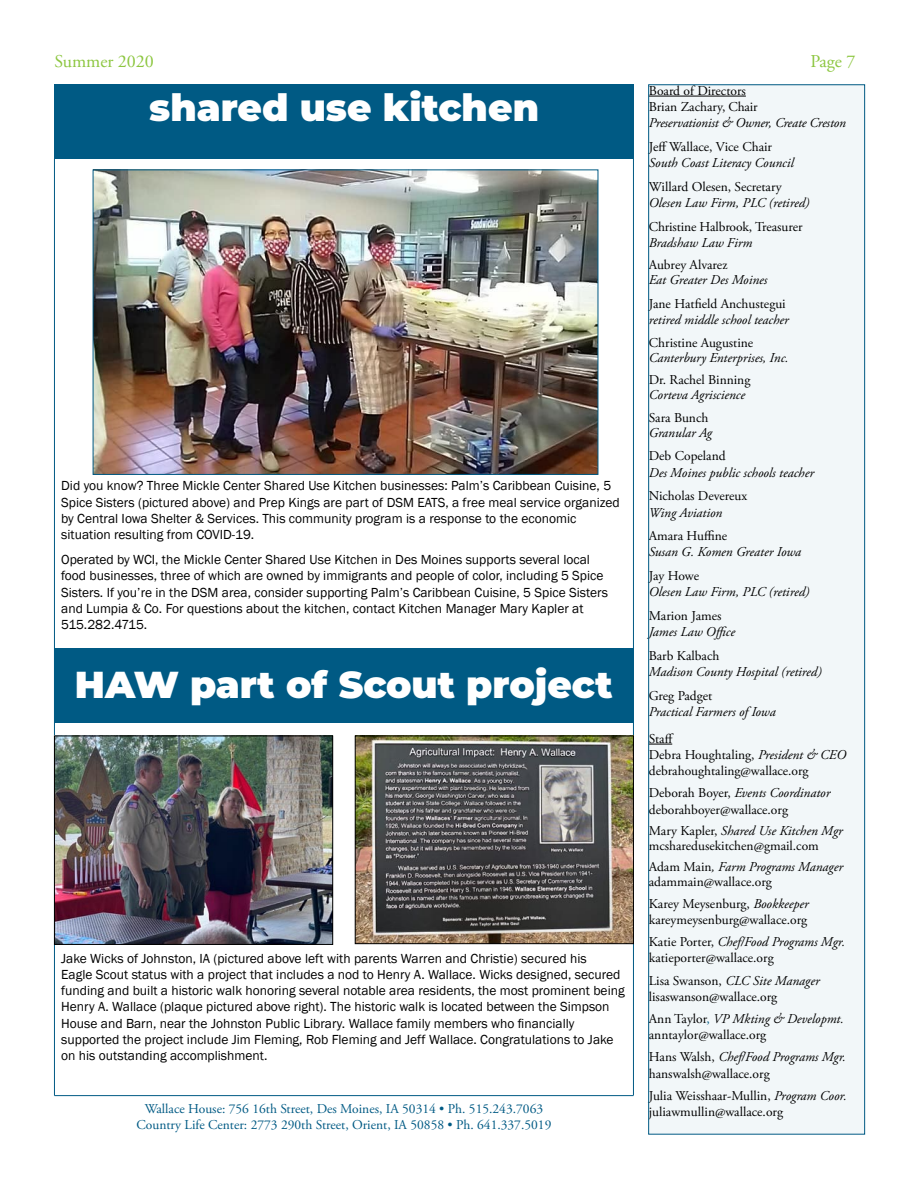
<style>
.page{position:relative;width:918px;height:1188px;background:#fff}
.page>*{position:absolute;margin:0;border:0;box-sizing:border-box;transform-origin:0 0}
.t1{font:900 37.5px "Montserrat";color:#fff}
.t2{font:18px "Adobe Garamond Pro";color:#8cc63f}
.t3{font:13.5px/16.2px "Franklin Gothic";color:#000}
.t4{font:13.5px/16.2px "Adobe Garamond Pro";color:#000}
.t5{font:italic 13.5px "Adobe Garamond Pro";color:#000}
.t6{font:13.5px "Adobe Garamond Pro";color:#005a84}
.s1{font-style:italic}
.s2{color:#005a84}
</style>
<div class="page">
<div style="left:649px;top:85px;width:216px;height:1049px;background:#f2f7f9"></div>
<hr style="left:649px;top:96px;width:97px;height:1px;background:#000">
<svg style="left:650px;top:744px;width:22px;height:1px"></svg>
<div style="left:648px;top:85px;width:217px;height:1049px;border:1px solid #005a84"></div>
<div style="left:54px;top:84px;width:580px;height:74px;background:#005a84"></div>
<div style="left:54px;top:648px;width:579px;height:74px;background:#005a84"></div>
<hr style="left:54px;top:158px;width:1px;height:938px;background:#005a84">
<hr style="left:54px;top:1095px;width:579px;height:1px;background:#005a84">
<hr style="left:633px;top:158px;width:1px;height:937px;background:#005a84">
<img style="left:56px;top:738px;width:275px;height:205px">
<div style="left:54px;top:736px;width:279px;height:209px;border:1px solid #000"></div>
<img style="left:357px;top:738px;width:275px;height:204px">
<div style="left:355px;top:736px;width:279px;height:208px;border:1px solid #000"></div>
<img style="left:95px;top:172px;width:501px;height:301px">
<div style="left:93px;top:170px;width:505px;height:305px;border:1px solid #005a84"></div>
<h2 class="t2" style="left:54px;top:51px;width:101px">Summer 2020</h2>
<h2 class="t2" style="left:810px;top:51px;width:47px">Page 7</h2>
<p class="t4" style="left:649px;top:83px;width:110px">Board of Directors<br>Brian Zachary, Chair</p>
<p class="t5" style="left:649px;top:115px;width:198px">Preservationist &amp; Owner, Create Creston</p>
<p class="t4" style="left:649px;top:139px;width:125px">Jeff Wallace, Vice Chair</p>
<p class="t5" style="left:649px;top:155px;width:146px">South Coast Literacy Council</p>
<p class="t4" style="left:649px;top:179px;width:134px">Willard Olesen, Secretary</p>
<p class="t5" style="left:649px;top:195px;width:162px">Olesen Law Firm, PLC (retired)</p>
<p class="t4" style="left:649px;top:219px;width:155px">Christine Halbrook, Treasurer</p>
<p class="t5" style="left:649px;top:234px;width:105px">Bradshaw Law Firm</p>
<p class="t4" style="left:649px;top:257px;width:80px">Aubrey Alvarez</p>
<p class="t5" style="left:649px;top:272px;width:120px">Eat Greater Des Moines</p>
<p class="t4" style="left:649px;top:296px;width:138px">Jane Hatfield Anchustegui</p>
<p class="t5" style="left:649px;top:312px;width:142px">retired middle school teacher</p>
<p class="t4" style="left:649px;top:335px;width:106px">Christine Augustine</p>
<p class="t5" style="left:649px;top:349px;width:141px">Canterbury Enterprises, Inc.</p>
<p class="t4" style="left:649px;top:372px;width:103px">Dr. Rachel Binning</p>
<p class="t5" style="left:649px;top:387px;width:98px">Corteva Agriscience</p>
<p class="t4" style="left:649px;top:410px;width:61px">Sara Bunch</p>
<p class="t5" style="left:649px;top:424px;width:65px">Granular Ag</p>
<p class="t4" style="left:649px;top:449px;width:78px">Deb Copeland</p>
<p class="t5" style="left:649px;top:464px;width:167px">Des Moines public schools teacher</p>
<p class="t4" style="left:649px;top:488px;width:100px">Nicholas Devereux</p>
<p class="t5" style="left:649px;top:504px;width:75px">Wing Aviation</p>
<p class="t4" style="left:649px;top:528px;width:80px">Amara Huffine</p>
<p class="t5" style="left:649px;top:544px;width:154px">Susan G. Komen Greater Iowa</p>
<p class="t4" style="left:649px;top:568px;width:52px">Jay Howe</p>
<p class="t5" style="left:649px;top:584px;width:162px">Olesen Law Firm, PLC (retired)</p>
<p class="t4" style="left:649px;top:608px;width:74px">Marion James</p>
<p class="t5" style="left:649px;top:624px;width:88px">James Law Office</p>
<p class="t4" style="left:649px;top:648px;width:72px">Barb Kalbach</p>
<p class="t5" style="left:649px;top:664px;width:174px">Madison County Hospital (retired)</p>
<p class="t4" style="left:649px;top:688px;width:65px">Greg Padget</p>
<p class="t5" style="left:649px;top:704px;width:129px">Practical Farmers of Iowa</p>
<p class="t4" style="left:649px;top:731px;width:199px">Staff<br>Debra Houghtaling, <span class="s1">President &amp; CEO </span>debrahoughtaling@wallace.org</p>
<p class="t4" style="left:649px;top:785px;width:183px">Deborah Boyer, <span class="s1">Events Coordinator </span>deborahboyer@wallace.org</p>
<p class="t4" style="left:649px;top:823px;width:195px;line-height:15px">Mary Kapler, <span class="s1">Shared Use Kitchen Mgr </span>mcsharedusekitchen@gmail.com</p>
<p class="t4" style="left:649px;top:859px;width:196px;line-height:15px">Adam Main<span class="s1">, Farm Programs Manager </span>adammain@wallace.org</p>
<p class="t4" style="left:649px;top:896px;width:162px">Karey Meysenburg, <span class="s1">Bookkeeper </span>kareymeysenburg@wallace.org</p>
<p class="t4" style="left:649px;top:934px;width:198px">Katie Porter, <span class="s1">Chef/Food Programs Mgr. </span>katieporter@wallace.org</p>
<p class="t4" style="left:649px;top:973px;width:172px">Lisa Swanson, <span class="s1">CLC Site Manager </span>lisaswanson@wallace.org</p>
<p class="t4" style="left:649px;top:1011px;width:196px">Ann Taylor<span class="s2">,</span> <span class="s1">VP Mkting &amp; Developmt. </span>anntaylor@wallace.org</p>
<p class="t4" style="left:649px;top:1049px;width:199px">Hans Walsh, <span class="s1">Chef/Food Programs Mgr. </span>hanswalsh@wallace.org</p>
<p class="t4" style="left:649px;top:1088px;width:199px">Julia Weisshaar-Mullin, <span class="s1">Program Coor.</span></p>
<p class="t6" style="left:145px;top:1101px;width:400px">Wallace House: 756 16th Street, Des Moines, IA 50314 • Ph. 515.243.7063</p>
<p class="t4" style="left:649px;top:1104px;width:136px">juliawmullin@wallace.org</p>
<p class="t6" style="left:136px;top:1117px;width:416px">Country Life Center: 2773 290th Street, Orient, IA 50858 • Ph. 641.337.5019</p>
<h1 class="t1" style="left:149px;top:79px;width:391px">shared use kitchen</h1>
<p class="t3" style="left:61px;top:478px;width:560px">Did you know? Three Mickle Center Shared Use Kitchen businesses: Palm’s Caribbean Cuisine, 5<br>Spice Sisters (pictured above) and Prep Kings are part of DSM EATS, a free meal service organized by Central Iowa Shelter &amp; Services. This community program is a response to the economic situation resulting from COVID-19.</p>
<p class="t3" style="left:61px;top:552px;width:548px">Operated by WCI, the Mickle Center Shared Use Kitchen in Des Moines supports several local food businesses, three of which are owned by immigrants and people of color, including 5 Spice Sisters. If you’re in the DSM area, consider supporting Palm’s Caribbean Cuisine, 5 Spice Sisters and Lumpia &amp; Co. For questions about the kitchen, contact Kitchen Manager Mary Kapler at 515.282.4715.</p>
<h1 class="t1" style="left:75px;top:657px;width:539px">HAW part of Scout project</h1>
<p class="t3" style="left:61px;top:951px;width:565px">Jake Wicks of Johnston, IA (pictured above left with parents Warren and Christie) secured his<br>Eagle Scout status with a project that includes a nod to Henry A. Wallace. Wicks designed, secured funding and built a historic walk honoring several notable area residents, the most prominent being Henry A. Wallace (plaque pictured above right). The historic walk is located between the Simpson House and Barn, near the Johnston Public Library. Wallace family members who financially supported the project include Jim Fleming, Rob Fleming and Jeff Wallace. Congratulations to Jake on his outstanding accomplishment.</p>
</div>
